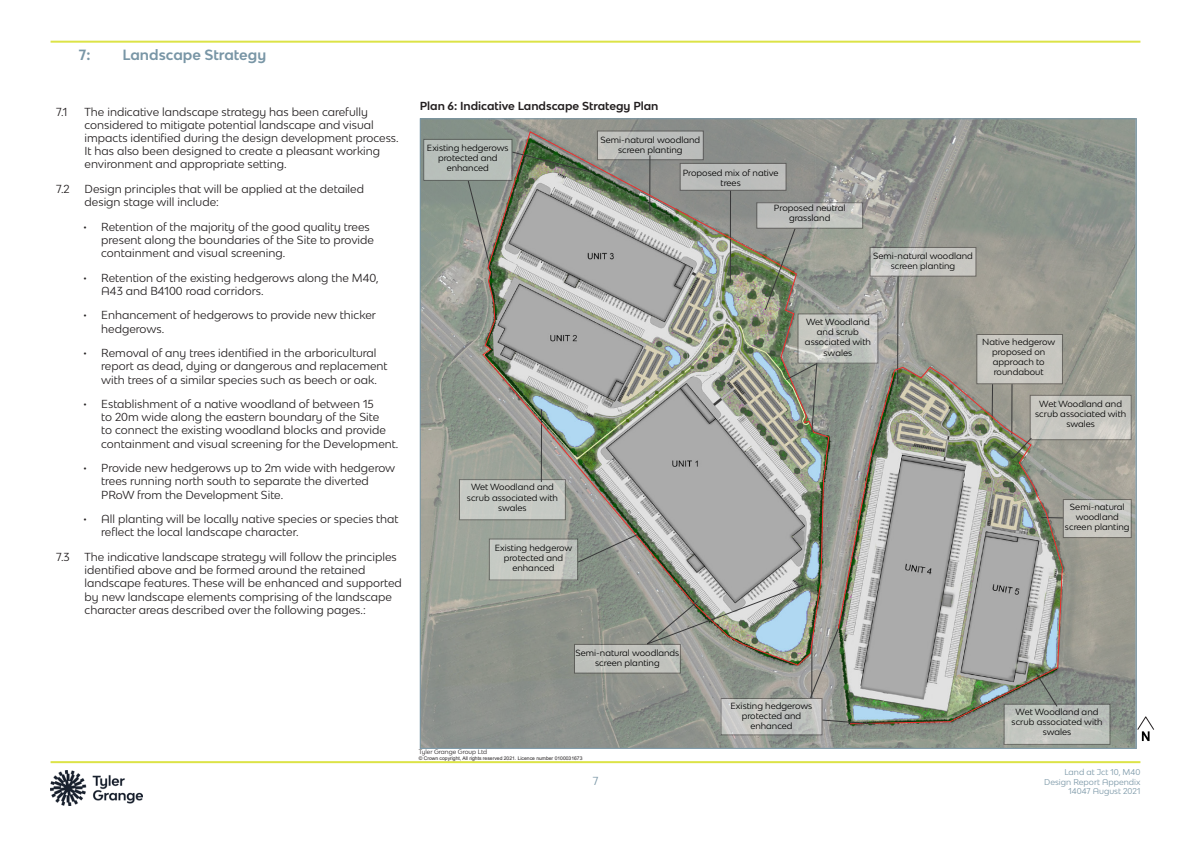
<style>
.page{position:relative;width:1191px;height:842px;background:#fff}
.page>*{position:absolute;margin:0;border:0;box-sizing:border-box;transform-origin:0 0}
.t1{font:700 14px "Bw Modelica SS01";color:#7996a6}
.t2{font:11px/13.2px "Bw Modelica SS01";color:#231f20}
.t3{font:700 11px "Bw Modelica SS01";color:#231f20}
.t4{font:11px "Bw Modelica SS01";color:#7996a6}
.t5{font:8.4px/10.1px "Bw Modelica SS01";color:#000;text-align:center}
.t6{font:8px/9.6px "Bw Modelica SS01";color:#7996a6;text-align:right}
.t7{font:6px "Bw Modelica SS01";color:#231f20}
.t8{font:5.1px "Bw Modelica SS01";color:#7996a6}
.t9{font:5px "Arial";color:#231f20}
</style>
<div class="page">
<hr style="left:51px;top:761px;width:1089px;height:2px;background:#dce347">
<hr style="left:51px;top:41px;width:1089px;height:2px;background:#dce347">
<img style="left:51px;top:770px;width:92px;height:36px">
<svg style="left:1136px;top:714px;width:19px;height:29px"></svg>
<svg style="left:1137px;top:716px;width:17px;height:25px"></svg>
<svg style="left:422px;top:120px;width:712px;height:627px;background:#94978f"></svg>
<div style="left:424px;top:139px;width:88px;height:41px;background:#b8bfba"></div>
<div style="left:459px;top:480px;width:106px;height:40px;background:#c8cbc5"></div>
<svg style="left:722px;top:700px;width:98px;height:33px;background:#c3c4c1"></svg>
<div style="left:976px;top:334px;width:86px;height:50px;background:#c8c7c1"></div>
<svg style="left:896px;top:277px;width:3px;height:89px"></svg>
<svg style="left:467px;top:180px;width:15px;height:89px"></svg>
<svg style="left:482px;top:131px;width:347px;height:535px;background:#9fa29b"></svg>
<svg style="left:837px;top:366px;width:226px;height:359px;background:#a3a59e"></svg>
<svg style="left:871px;top:249px;width:103px;height:26px;background:#c6c7c2"></svg>
<div style="left:1030px;top:395px;width:101px;height:45px;background:linear-gradient(to bottom,#c4c4be,#cbcac4)"></div>
<div style="left:1004px;top:704px;width:106px;height:40px;background:linear-gradient(to bottom,#b8beb9,#c6c8c2)"></div>
<svg style="left:491px;top:541px;width:85px;height:37px;background:#c6c9c3"></svg>
<svg style="left:821px;top:719px;width:55px;height:6px"></svg>
<div style="left:574px;top:644px;width:106px;height:29px;background:#c0c1bc"></div>
<div style="left:1063px;top:499px;width:68px;height:39px;background:#c8c7c1"></div>
<svg style="left:1011px;top:437px;width:21px;height:23px"></svg>
<svg style="left:1035px;top:672px;width:23px;height:35px"></svg>
<svg style="left:643px;top:584px;width:202px;height:115px;background:#9ca09a"></svg>
<svg style="left:511px;top:151px;width:80px;height:22px;background:#657158"></svg>
<svg style="left:758px;top:204px;width:103px;height:23px;background:#bfc0bd"></svg>
<svg style="left:764px;top:228px;width:32px;height:83px;background:#868977"></svg>
<svg style="left:799px;top:315px;width:77px;height:47px;background:#c4c6c1"></svg>
<svg style="left:577px;top:534px;width:61px;height:29px;background:#8e938d"></svg>
<svg style="left:785px;top:362px;width:32px;height:71px;background:#8d9284"></svg>
<p class="t1" style="left:79px;top:45px;width:13px">7:</p>
<p class="t1" style="left:123px;top:45px;width:145px">Landscape Strategy</p>
<p class="t2" style="left:56px;top:105px;width:13px">7.1</p>
<p class="t2" style="left:85px;top:105px;width:316px">The indicative landscape strategy has been carefully considered to mitigate potential landscape and visual impacts identified during the design development process.<br>It has also been designed to create a pleasant working environment and appropriate setting.</p>
<p class="t2" style="left:56px;top:182px;width:15px">7.2</p>
<p class="t2" style="left:85px;top:182px;width:281px">Design principles that will be applied at the detailed design stage will include:</p>
<p class="t2" style="left:101px;top:220px;width:274px;text-indent:-18px">• Retention of the majority of the good quality trees present along the boundaries of the Site to provide containment and visual screening.</p>
<p class="t2" style="left:101px;top:271px;width:279px;text-indent:-18px">• Retention of the existing hedgerows along the M40,<br>A43 and B4100 road corridors.</p>
<p class="t2" style="left:101px;top:308px;width:276px;text-indent:-18px">• Enhancement of hedgerows to provide new thicker hedgerows.</p>
<p class="t2" style="left:101px;top:346px;width:288px;text-indent:-18px">• Removal of any trees identified in the arboricultural report as dead, dying or dangerous and replacement with trees of a similar species such as beech or oak.</p>
<p class="t2" style="left:101px;top:397px;width:298px;text-indent:-18px">• Establishment of a native woodland of between 15<br>to 20m wide along the eastern boundary of the Site<br>to connect the existing woodland blocks and provide containment and visual screening for the Development.</p>
<p class="t2" style="left:101px;top:461px;width:295px;text-indent:-18px">• Provide new hedgerows up to 2m wide with hedgerow trees running north south to separate the diverted<br>PRoW from the Development Site.</p>
<p class="t2" style="left:101px;top:512px;width:299px;text-indent:-18px">• All planting will be locally native species or species that reflect the local landscape character.</p>
<p class="t2" style="left:56px;top:550px;width:15px">7.3</p>
<p class="t2" style="left:85px;top:550px;width:319px">The indicative landscape strategy will follow the principles identified above and be formed around the retained landscape features. These will be enhanced and supported by new landscape elements comprising of the landscape character areas described over the following pages.:</p>
<p class="t3" style="left:420px;top:99px;width:240px">Plan 6: Indicative Landscape Strategy Plan</p>
<p class="t5" style="left:427px;top:143px;width:83px">Existing hedgerows protected and enhanced</p>
<p class="t5" style="left:600px;top:134px;width:101px">Semi-natural woodland screen planting</p>
<p class="t5" style="left:682px;top:167px;width:97px">Proposed mix of native trees</p>
<p class="t5" style="left:774px;top:203px;width:73px">Proposed neutral grassland</p>
<p class="t5" style="left:873px;top:251px;width:101px">Semi-natural woodland screen planting</p>
<p class="t5" style="left:805px;top:317px;width:67px">Wet Woodland and scrub associated with swales</p>
<p class="t5" style="left:982px;top:337px;width:75px">Native hedgerow proposed on approach to roundabout</p>
<p class="t5" style="left:1035px;top:398px;width:92px">Wet Woodland and scrub associated with swales</p>
<p class="t5" style="left:467px;top:482px;width:92px">Wet Woodland and scrub associated with swales</p>
<p class="t5" style="left:495px;top:542px;width:79px">Existing hedgerow protected and enhanced</p>
<p class="t5" style="left:1065px;top:502px;width:66px">Semi-natural woodland screen planting</p>
<p class="t5" style="left:575px;top:648px;width:105px">Semi-natural woodlands screen planting</p>
<p class="t7" style="left:419px;top:747px;width:70px">Tyler Grange Group Ltd</p>
<p class="t9" style="left:419px;top:754px;width:165px">© Crown copyright, All rights reserved 2021. Licence number 0100031673</p>
<p class="t8" style="left:405px;top:753px;width:60px">Tyler Grange Group Ltd</p>
<p class="t4" style="left:592px;top:774px;width:7px">7</p>
<p class="t5" style="left:730px;top:700px;width:83px">Existing hedgerows protected and enhanced</p>
<p class="t5" style="left:1011px;top:707px;width:92px">Wet Woodland and scrub associated with swales</p>
<p class="t6" style="left:1044px;top:767px;width:98px">Land at Jct 10, M40<br>Design Report Appendix<br>14047 August 2021</p>
</div>
